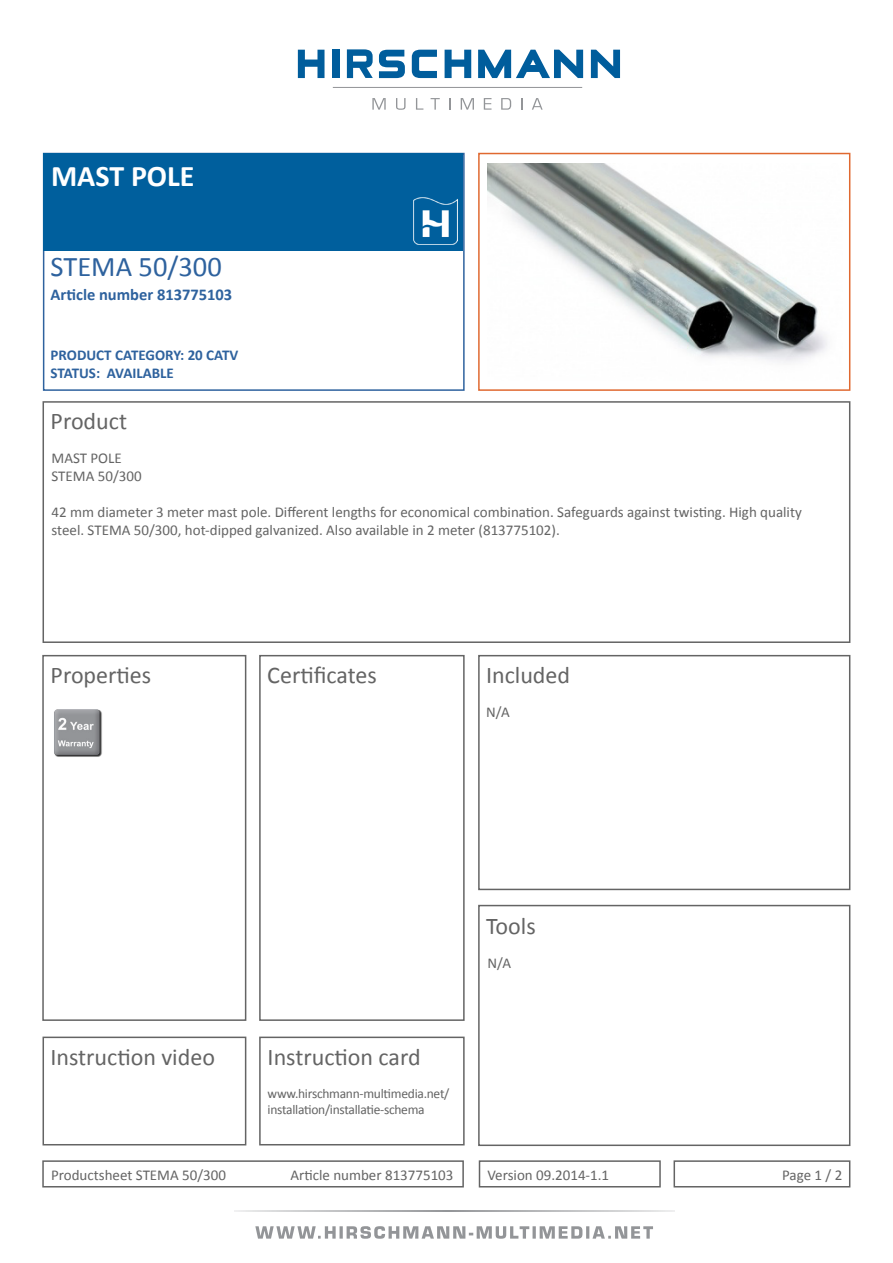
<style>
.page{position:relative;width:893px;height:1263px;background:#fff}
.page>*{position:absolute;margin:0;border:0;box-sizing:border-box;transform-origin:0 0}
.t1{font:700 30px "Calibri";color:#fff}
.t2{font:28.5px "Calibri";color:#2e629e}
.t3{font:24px "Calibri";color:#646464}
.t4{font:700 16.5px "Calibri";color:#2e629e}
.t5{font:15px/18px "Calibri";color:#646464}
.t6{font:700 15px/18px "Calibri";color:#2e629e}
.t7{font:13.5px/16.2px "Calibri";letter-spacing:-.02em;color:#646464}
</style>
<div class="page">
<div style="left:478px;top:905px;width:372px;height:241px;border:2px solid #646464"></div>
<div style="left:42px;top:655px;width:204px;height:366px;border:2px solid #646464"></div>
<div style="left:43px;top:1036px;width:203px;height:109px;border:2px solid #646464"></div>
<div style="left:478px;top:655px;width:372px;height:235px;border:2px solid #646464"></div>
<div style="left:478px;top:153px;width:372px;height:238px;border:2px solid #e06930"></div>
<img style="left:487px;top:164px;width:340px;height:199px">
<div style="left:43px;top:153px;width:422px;height:238px;border:2px solid #2e629e"></div>
<div style="left:44px;top:154px;width:419px;height:97px;background:#005f9d"></div>
<div style="left:259px;top:655px;width:206px;height:366px;border:2px solid #646464"></div>
<div style="left:43px;top:401px;width:807px;height:242px;border:2px solid #646464"></div>
<hr style="left:234px;top:1211px;width:441px;height:1px;background:#939598">
<svg style="left:255px;top:1226px;width:398px;height:13px"></svg>
<hr style="left:333px;top:87px;width:249px;height:1px;background:#939598">
<svg style="left:372px;top:98px;width:14px;height:12px"></svg>
<svg style="left:396px;top:98px;width:10px;height:12px"></svg>
<svg style="left:416px;top:98px;width:7px;height:12px"></svg>
<svg style="left:431px;top:98px;width:9px;height:12px"></svg>
<svg style="left:449px;top:98px;width:1px;height:12px"></svg>
<svg style="left:461px;top:98px;width:13px;height:12px"></svg>
<svg style="left:484px;top:98px;width:7px;height:12px"></svg>
<svg style="left:501px;top:98px;width:10px;height:12px"></svg>
<svg style="left:521px;top:98px;width:1px;height:12px"></svg>
<svg style="left:532px;top:98px;width:11px;height:12px"></svg>
<svg style="left:591px;top:50px;width:29px;height:28px"></svg>
<svg style="left:298px;top:50px;width:26px;height:28px"></svg>
<div style="left:332px;top:50px;width:7px;height:28px;background:#005d9c"></div>
<svg style="left:379px;top:50px;width:26px;height:28px"></svg>
<svg style="left:412px;top:50px;width:25px;height:28px"></svg>
<svg style="left:445px;top:50px;width:26px;height:28px"></svg>
<svg style="left:478px;top:50px;width:105px;height:28px"></svg>
<svg style="left:347px;top:49px;width:26px;height:29px"></svg>
<div style="left:674px;top:1160px;width:176px;height:27px;border:2px solid #646464"></div>
<img style="left:54px;top:709px;width:48px;height:48px">
<div style="left:42px;top:1160px;width:422px;height:27px;border:2px solid #646464"></div>
<div style="left:479px;top:1160px;width:182px;height:27px;border:2px solid #646464"></div>
<img style="left:414px;top:197px;width:43px;height:47px">
<div style="left:259px;top:1036px;width:206px;height:109px;border:2px solid #646464"></div>
<p class="t1" style="left:51px;top:157px;width:145px">MAST POLE</p>
<p class="t2" style="left:51px;top:249px;width:173px">STEMA 50/300</p>
<p class="t4" style="left:51px;top:284px;width:183px">Article number 813775103</p>
<p class="t6" style="left:51px;top:346px;width:189px">PRODUCT CATEGORY: 20 CATV<br>STATUS: AVAILABLE</p>
<p class="t3" style="left:51px;top:406px;width:78px">Product</p>
<p class="t5" style="left:52px;top:449px;width:72px">MAST POLE</p>
<p class="t5" style="left:52px;top:467px;width:92px">STEMA 50/300</p>
<p class="t5" style="left:52px;top:503px;width:752px">42 mm diameter 3 meter mast pole. Different lengths for economical combination. Safeguards against twisting. High quality steel. STEMA 50/300, hot-dipped galvanized. Also available in 2 meter (813775102).</p>
<p class="t3" style="left:51px;top:659px;width:102px">Properties</p>
<p class="t3" style="left:267px;top:659px;width:111px">Certificates</p>
<p class="t3" style="left:486px;top:659px;width:86px">Included</p>
<p class="t5" style="left:486px;top:703px;width:25px">N/A</p>
<p class="t3" style="left:486px;top:911px;width:51px">Tools</p>
<p class="t3" style="left:50px;top:1041px;width:166px">Instruction video</p>
<p class="t3" style="left:268px;top:1041px;width:155px">Instruction card</p>
<p class="t7" style="left:268px;top:1085px;width:183px">www.hirschmann-multimedia.net/ installation/installatie-schema</p>
<p class="t5" style="left:487px;top:954px;width:25px">N/A</p>
<p class="t5" style="left:51px;top:1165px;width:176px">Productsheet STEMA 50/300</p>
<p class="t5" style="left:290px;top:1165px;width:165px">Article number 813775103</p>
<p class="t5" style="left:487px;top:1165px;width:123px">Version 09.2014-1.1</p>
<p class="t5" style="left:782px;top:1165px;width:62px">Page 1 / 2</p>
</div>
